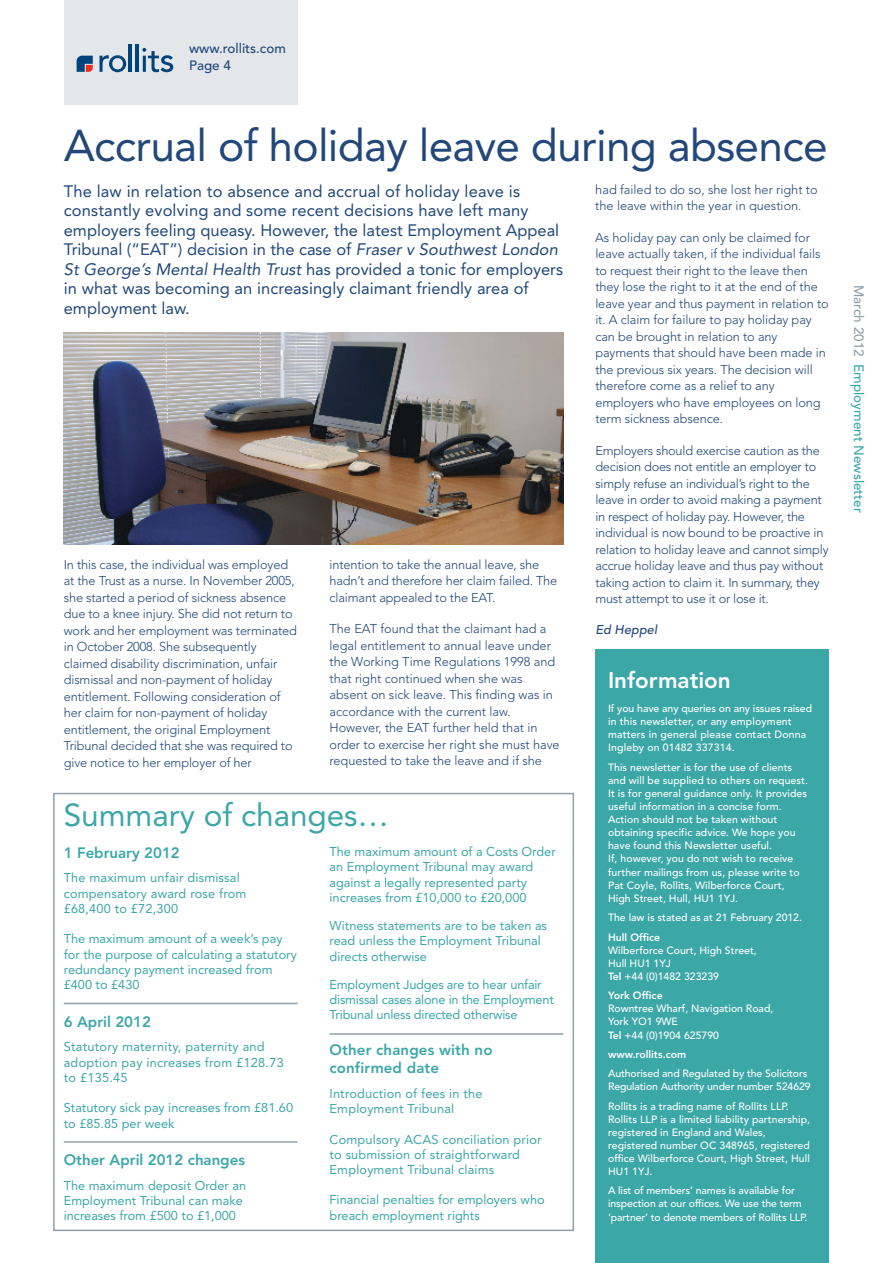
<style>
.page{position:relative;width:893px;height:1263px;background:#fff}
.page>*{position:absolute;margin:0;border:0;box-sizing:border-box;transform-origin:0 0}
.t1{font:44.25px "Avenir";letter-spacing:-.015em;color:#22477a}
.t2{font:31.5px "Avenir";color:#3ca7a7}
.t3{font:800 22.5px "Avenir";color:#fff}
.t4{font:16.5px/19.5px "Avenir";letter-spacing:.005em;color:#22477a}
.t5{font:800 15px/18px "Avenir";color:#3ca7a7}
.t6{font:500 13.5px "Avenir";color:#3ca7a7}
.t7{font:500 13.5px/16.8px "Avenir";color:#22477a}
.t8{font:300 12.75px/16.5px "Avenir";letter-spacing:-.01em;color:#22477a}
.t9{font:12.75px/15.3px "Avenir";color:#3ca7a7}
.t10{font:12.75px/15.3px "Avenir";letter-spacing:.02em;color:#3ca7a7}
.t11{font:italic 500 12.75px "Avenir";letter-spacing:.005em;color:#22477a}
.t12{font:500 10.5px/13px "Avenir";letter-spacing:.005em;color:#fff}
.t13{font:800 10.5px "Avenir";color:#fff}
.s1{font-style:italic}
.s2{font-weight:800}
.s3{color:#919fa9}
</style>
<div class="page">
<div style="left:53px;top:793px;width:521px;height:438px;border:2px solid #919fa9"></div>
<div style="left:64px;top:0;width:234px;height:104px;background:#e3e7ea"></div>
<svg style="left:100px;top:55px;width:26px;height:17px"></svg>
<hr style="left:129px;top:45px;width:3px;height:27px;background:#01437c">
<hr style="left:136px;top:45px;width:3px;height:27px;background:#01437c">
<svg style="left:142px;top:48px;width:31px;height:24px"></svg>
<svg style="left:77px;top:56px;width:16px;height:16px"></svg>
<div style="left:595px;top:649px;width:234px;height:614px;background:#3ca7a7"></div>
<img style="left:64px;top:333px;width:499px;height:211px">
<hr style="left:64px;top:1003px;width:234px;height:1px;background:#919fa9">
<hr style="left:64px;top:1141px;width:234px;height:2px;background:#919fa9">
<hr style="left:330px;top:1033px;width:233px;height:2px;background:#919fa9">
<p class="t7" style="left:189px;top:41px;width:98px">www.rollits.com<br>Page 4</p>
<h1 class="t1" style="left:64px;top:128px;width:765px">Accrual of holiday leave during absence</h1>
<p class="t4" style="left:64px;top:182px;width:501px">The law in relation to absence and accrual of holiday leave is constantly evolving and some recent decisions have left many employers feeling queasy. However, the latest Employment Appeal Tribunal (“EAT”) decision in the case of <span class="s1">Fraser v Southwest London St George’s Mental Health Trust</span> has provided a tonic for employers in what was becoming an increasingly claimant friendly area of employment law.</p>
<p class="t8" style="left:64px;top:557px;width:235px">In this case, the individual was employed at the Trust as a nurse. In November 2005, she started a period of sickness absence due to a knee injury. She did not return to work and her employment was terminated in October 2008. She subsequently claimed disability discrimination, unfair dismissal and non-payment of holiday entitlement. Following consideration of her claim for non-payment of holiday entitlement, the original Employment Tribunal decided that she was required to give notice to her employer of her</p>
<p class="t8" style="left:330px;top:557px;width:229px">intention to take the annual leave, she hadn’t and therefore her claim failed. The claimant appealed to the EAT.</p>
<p class="t8" style="left:330px;top:622px;width:232px">The EAT found that the claimant had a legal entitlement to annual leave under the Working Time Regulations 1998 and that right continued when she was absent on sick leave. This finding was in accordance with the current law.<br>However, the EAT further held that in order to exercise her right she must have requested to take the leave and if she</p>
<h2 class="t2" style="left:64px;top:802px;width:327px">Summary of changes…</h2>
<p class="t5" style="left:64px;top:845px;width:117px">1 February 2012</p>
<p class="t9" style="left:64px;top:871px;width:184px">The maximum unfair dismissal compensatory award rose from £68,400 to £72,300</p>
<p class="t9" style="left:64px;top:932px;width:235px">The maximum amount of a week’s pay for the purpose of calculating a statutory redundancy payment increased from £400 to £430</p>
<p class="t5" style="left:64px;top:1014px;width:89px">6 April 2012</p>
<p class="t10" style="left:64px;top:1040px;width:222px">Statutory maternity, paternity and adoption pay increases from £128.73 to £135.45</p>
<p class="t9" style="left:64px;top:1101px;width:231px">Statutory sick pay increases from £81.60 to £85.85 per week</p>
<p class="t5" style="left:64px;top:1152px;width:183px">Other April 2012 changes</p>
<p class="t9" style="left:64px;top:1179px;width:184px">The maximum deposit Order an<br>Employment Tribunal can make increases from £500 to £1,000</p>
<p class="t9" style="left:330px;top:845px;width:228px">The maximum amount of a Costs Order an Employment Tribunal may award against a legally represented party increases from £10,000 to £20,000</p>
<p class="t9" style="left:330px;top:919px;width:219px">Witness statements are to be taken as read unless the Employment Tribunal directs otherwise</p>
<p class="t9" style="left:330px;top:977px;width:226px">Employment Judges are to hear unfair dismissal cases alone in the Employment<br>Tribunal unless directed otherwise</p>
<p class="t5" style="left:330px;top:1042px;width:164px">Other changes with no confirmed date</p>
<p class="t9" style="left:330px;top:1087px;width:154px">Introduction of fees in the<br>Employment Tribunal</p>
<p class="t9" style="left:330px;top:1132px;width:214px">Compulsory ACAS conciliation prior to submission of straightforward<br>Employment Tribunal claims</p>
<p class="t9" style="left:330px;top:1193px;width:217px">Financial penalties for employers who breach employment rights</p>
<p class="t8" style="left:595px;top:182px;width:224px">had failed to do so, she lost her right to the leave within the year in question.</p>
<p class="t8" style="left:595px;top:230px;width:235px">As holiday pay can only be claimed for leave actually taken, if the individual fails to request their right to the leave then they lose the right to it at the end of the leave year and thus payment in relation to it. A claim for failure to pay holiday pay can be brought in relation to any payments that should have been made in the previous six years. The decision will therefore come as a relief to any employers who have employees on long term sickness absence.</p>
<p class="t8" style="left:595px;top:443px;width:235px">Employers should exercise caution as the decision does not entitle an employer to simply refuse an individual’s right to the leave in order to avoid making a payment in respect of holiday pay. However, the individual is now bound to be proactive in relation to holiday leave and cannot simply accrue holiday leave and thus pay without taking action to claim it. In summary, they must attempt to use it or lose it.</p>
<p class="t11" style="left:595px;top:625px;width:63px">Ed Heppel</p>
<h3 class="t3" style="left:608px;top:671px;width:124px">Information</h3>
<p class="t12" style="left:608px;top:703px;width:205px">If you have any queries on any issues raised in this newsletter, or any employment matters in general please contact Donna Ingleby on 01482 337314.</p>
<p class="t12" style="left:608px;top:761px;width:201px">This newsletter is for the use of clients and will be supplied to others on request.<br>It is for general guidance only. It provides useful information in a concise form.<br>Action should not be taken without obtaining specific advice. We hope you have found this Newsletter useful.<br>If, however, you do not wish to receive further mailings from us, please write to Pat Coyle, Rollits, Wilberforce Court, High Street, Hull, HU1 1YJ.</p>
<p class="t12" style="left:608px;top:912px;width:195px">The law is stated as at 21 February 2012.</p>
<p class="t13" style="left:608px;top:933px;width:54px">Hull Office</p>
<p class="t12" style="left:608px;top:944px;width:150px">Wilberforce Court, High Street,<br>Hull HU1 1YJ<br><span class="s2">Tel</span> +44 (0)1482 323239</p>
<p class="t13" style="left:608px;top:991px;width:56px">York Office</p>
<p class="t12" style="left:608px;top:1003px;width:167px">Rowntree Wharf, Navigation Road,<br>York YO1 9WE<br><span class="s2">Tel</span> +44 (0)1904 625790</p>
<p class="t13" style="left:608px;top:1050px;width:80px">www.rollits.com</p>
<p class="t12" style="left:608px;top:1068px;width:204px">Authorised and Regulated by the Solicitors<br>Regulation Authority under number 524629</p>
<p class="t12" style="left:608px;top:1100px;width:203px">Rollits is a trading name of Rollits LLP.<br>Rollits LLP is a limited liability partnership, registered in England and Wales, registered number OC 348965, registered office Wilberforce Court, High Street, Hull HU1 1YJ.</p>
<p class="t12" style="left:608px;top:1185px;width:201px">A list of members’ names is available for inspection at our offices. We use the term ‘partner’ to denote members of Rollits LLP.</p>
<p class="t6" style="left:864px;top:285px;width:229px;rotate:90deg"><span class="s3">March 2012</span> Employment Newsletter</p>
</div>
